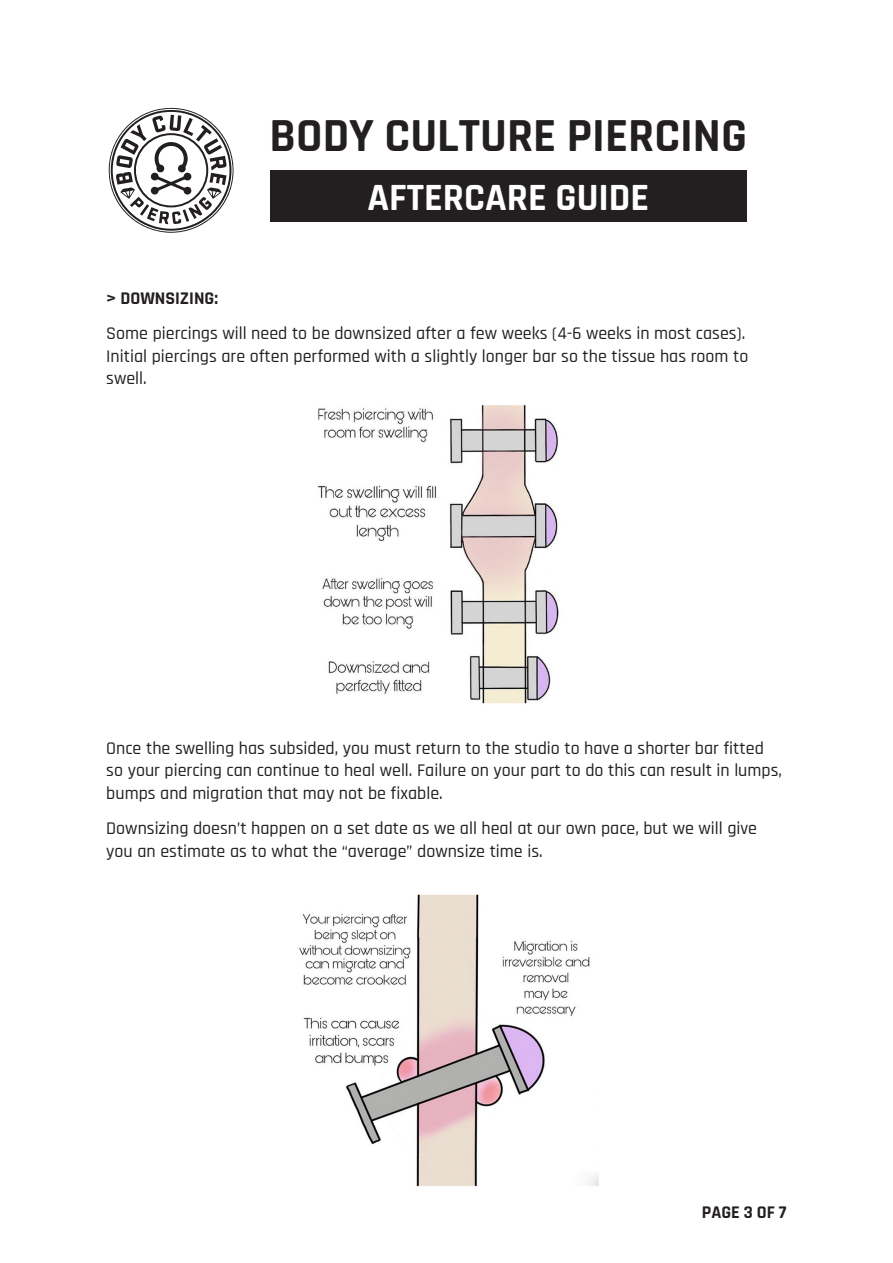
<style>
.page{position:relative;width:893px;height:1263px;background:#fff}
.page>*{position:absolute;margin:0;border:0;box-sizing:border-box;transform-origin:0 0}
.t1{font:700 48px "Rajdhani";color:#231f20}
.t2{font:700 39px "Rajdhani";color:#fff}
.t3{font:500 18px/22.5px "Rajdhani";color:#231f20}
.t4{font:700 18px "Rajdhani";color:#231f20}
</style>
<div class="page">
<svg style="left:108px;top:107px;width:126px;height:126px"></svg>
<div style="left:271px;top:171px;width:476px;height:51px;background:#231f20"></div>
<img style="left:317px;top:405px;width:242px;height:299px">
<img style="left:299px;top:894px;width:300px;height:293px">
<p class="t1" style="left:270px;top:106px;width:479px">BODY CULTURE PIERCING</p>
<p class="t2" style="left:368px;top:174px;width:283px">AFTERCARE GUIDE</p>
<p class="t4" style="left:106px;top:287px;width:113px">&gt; DOWNSIZING:</p>
<p class="t3" style="left:106px;top:323px;width:644px">Some piercings will need to be downsized after a few weeks (4-6 weeks in most cases).<br>Initial piercings are often performed with a slightly longer bar so the tissue has room to swell.</p>
<p class="t3" style="left:106px;top:737px;width:677px">Once the swelling has subsided, you must return to the studio to have a shorter bar fitted so your piercing can continue to heal well. Failure on your part to do this can result in lumps, bumps and migration that may not be fixable.</p>
<p class="t3" style="left:106px;top:818px;width:652px">Downsizing doesn’t happen on a set date as we all heal at our own pace, but we will give you an estimate as to what the “average” downsize time is.</p>
<p class="t4" style="left:702px;top:1201px;width:86px">PAGE 3 OF 7</p>
</div>
